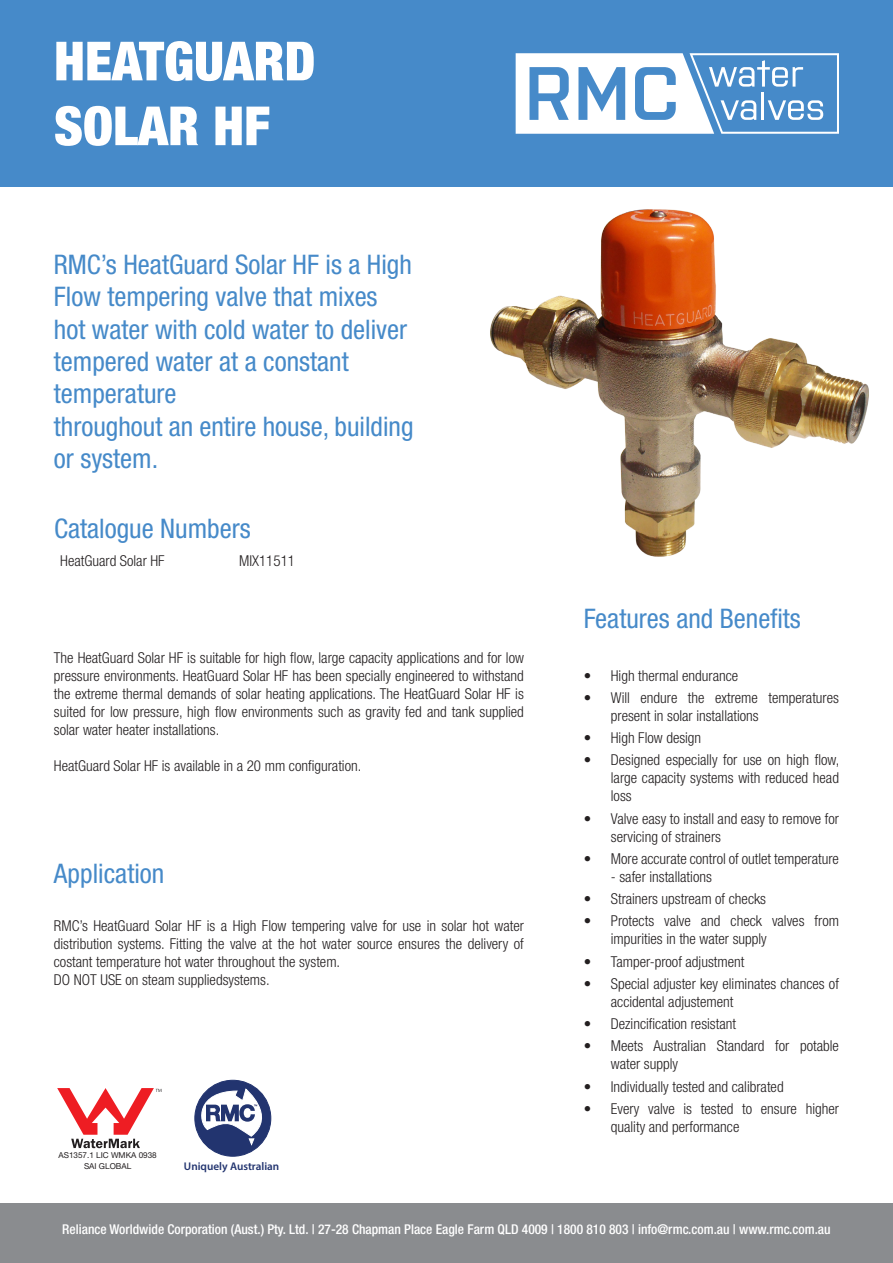
<style>
.page{position:relative;width:893px;height:1263px;background:#fff}
.page>*{position:absolute;margin:0;border:0;box-sizing:border-box;transform-origin:0 0}
.t1{font:900 condensed 54px/64.8px "Helvetica Neue LT Std";color:#fff}
.Header{font:condensed 27px/32.4px "Helvetica Neue LT Std";color:#468ac9}
.Header-2{font:300 condensed 15px/18px "Helvetica Neue LT Std";color:#231f20}
.t2{font:500 condensed 13.5px "Helvetica Neue LT Std";color:#fff}
.t3{font:600 11.25px "Myriad Pro";color:#22346f}
.Body_Text{font:8.1px "Helvetica Neue LT Std";color:#231f20}
</style>
<div class="page">
<div style="left:0;top:0;width:893px;height:187px;background:#468ac9"></div>
<svg style="left:516px;top:53px;width:323px;height:81px"></svg>
<div style="left:0;top:1203px;width:893px;height:60px;background:#8a8c8f"></div>
<svg style="left:57px;top:1088px;width:104px;height:60px"></svg>
<div style="left:195px;top:1080px;width:76px;height:76px;background:#22346f;border-radius:50%"></div>
<svg style="left:197px;top:1088px;width:75px;height:59px"></svg>
<img style="left:490px;top:209px;width:379px;height:348px">
<h1 class="t1" style="left:54px;top:28px;width:263px">HEATGUARD<br>SOLAR HF</h1>
<p class="Header" style="left:54px;top:248px;width:360px">RMC’s HeatGuard Solar HF is a High<br>Flow tempering valve that mixes hot water with cold water to deliver tempered water at a constant temperature</p>
<p class="Header" style="left:54px;top:410px;width:361px">throughout an entire house, building or system.</p>
<p class="Header" style="left:54px;top:512px;width:198px">Catalogue Numbers</p>
<p class="Header-2" style="left:60px;top:551px;width:106px">HeatGuard Solar HF</p>
<p class="Header-2" style="left:239px;top:551px;width:57px">MIX11511</p>
<p class="Header-2" style="left:54px;top:648px;width:472px;text-align:justify">The HeatGuard Solar HF is suitable for high flow, large capacity applications and for low pressure environments. HeatGuard Solar HF has been specially engineered to withstand the extreme thermal demands of solar heating applications. The HeatGuard Solar HF is suited for low pressure, high flow environments such as gravity fed and tank supplied solar water heater installations.</p>
<p class="Header-2" style="left:54px;top:756px;width:309px">HeatGuard Solar HF is available in a 20 mm configuration.</p>
<p class="Header" style="left:54px;top:857px;width:112px">Application</p>
<p class="Header-2" style="left:54px;top:916px;width:472px;text-align:justify">RMC’s HeatGuard Solar HF is a High Flow tempering valve for use in solar hot water distribution systems. Fitting the valve at the hot water source ensures the delivery of costant temperature hot water throughout the system.</p>
<p class="Header-2" style="left:54px;top:970px;width:217px">DO NOT USE on steam suppliedsystems.</p>
<p class="Body_Text" style="left:58px;top:1150px;width:100px">AS1357.1 LIC WMKA 0938</p>
<p class="Body_Text" style="left:84px;top:1161px;width:49px">SAI GLOBAL</p>
<p class="t3" style="left:184px;top:1159px;width:97px">Uniquely Australian</p>
<p class="Header" style="left:584px;top:602px;width:218px">Features and Benefits</p>
<p class="Header-2" style="left:584px;top:666px;width:156px">• High thermal endurance</p>
<p class="Header-2" style="left:611px;top:688px;width:230px;text-indent:-27px">• Will endure the extreme temperatures present in solar installations</p>
<p class="Header-2" style="left:584px;top:729px;width:119px">• High Flow design</p>
<p class="Header-2" style="left:611px;top:751px;width:230px;text-align:justify;text-indent:-27px">• Designed especially for use on high flow, large capacity systems with reduced head loss</p>
<p class="Header-2" style="left:611px;top:809px;width:230px;text-indent:-27px">• Valve easy to install and easy to remove for servicing of strainers</p>
<p class="Header-2" style="left:584px;top:849px;width:257px">• More accurate control of outlet temperature</p>
<p class="Header-2" style="left:611px;top:867px;width:103px">- safer installations</p>
<p class="Header-2" style="left:584px;top:890px;width:184px">• Strainers upstream of checks</p>
<p class="Header-2" style="left:611px;top:912px;width:230px;text-indent:-27px">• Protects valve and check valves from impurities in the water supply</p>
<p class="Header-2" style="left:584px;top:952px;width:162px">• Tamper-proof adjustment</p>
<p class="Header-2" style="left:611px;top:974px;width:230px;text-indent:-27px">• Special adjuster key eliminates chances of accidental adjustement</p>
<p class="Header-2" style="left:584px;top:1015px;width:154px">• Dezincification resistant</p>
<p class="Header-2" style="left:611px;top:1037px;width:230px;text-indent:-27px">• Meets Australian Standard for potable water supply</p>
<p class="Header-2" style="left:584px;top:1077px;width:201px">• Individually tested and calibrated</p>
<p class="Header-2" style="left:611px;top:1099px;width:230px;text-indent:-27px">• Every valve is tested to ensure higher quality and performance</p>
<p class="t2" style="left:62px;top:1221px;width:770px">Reliance Worldwide Corporation (Aust.) Pty. Ltd. | 27-28 Chapman Place Eagle Farm QLD 4009 | 1800 810 803 | info@rmc.com.au | www.rmc.com.au</p>
</div>
